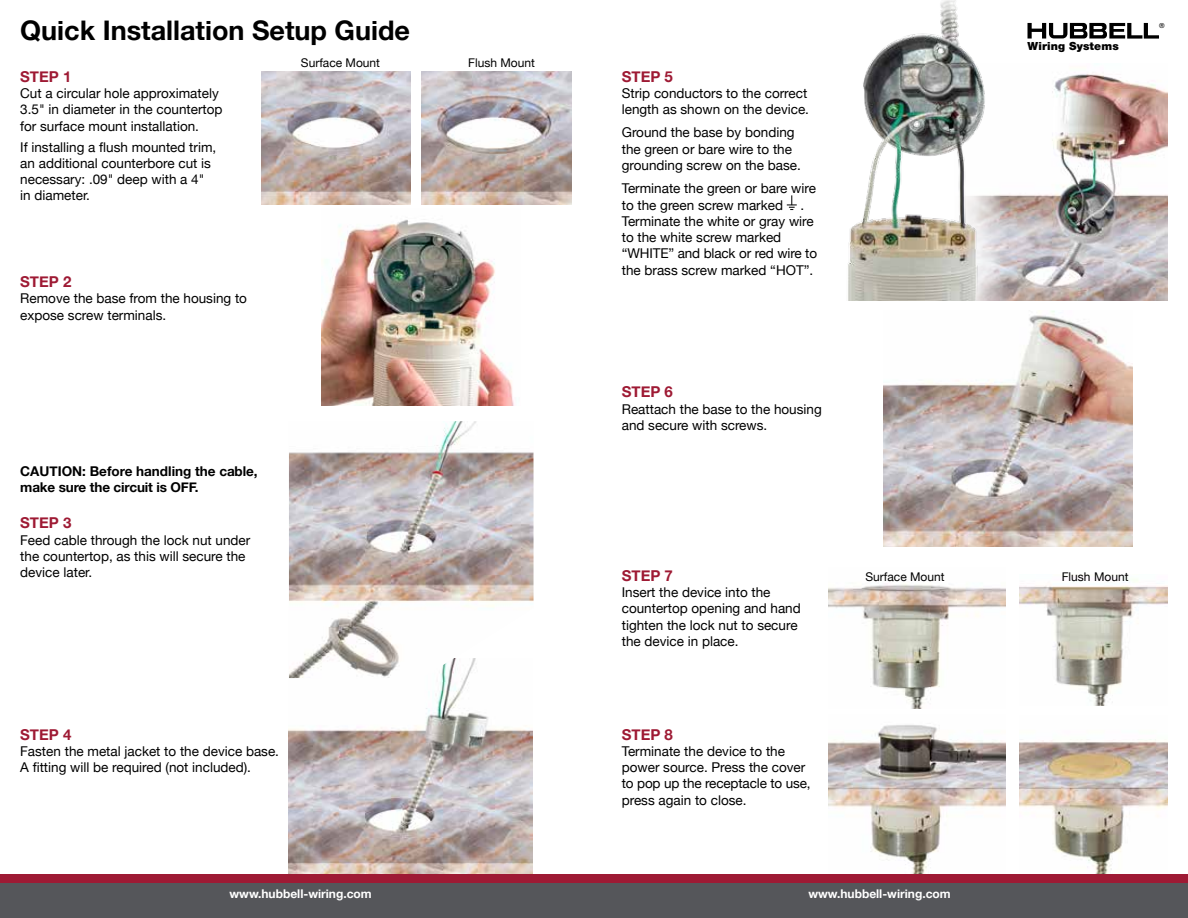
<style>
.page{position:relative;width:1188px;height:918px;background:#fff}
.page>*{position:absolute;margin:0;border:0;box-sizing:border-box;transform-origin:0 0}
.t1{font:700 27px "Helvetica Neue";color:#000}
.t2{font:700 15px "Helvetica Neue";color:#9e1a34}
.t3{font:13.5px/16.2px "Helvetica Neue";color:#000}
.t4{font:700 13.5px/16.2px "Helvetica Neue";letter-spacing:-.01em;color:#000}
.t5{font:700 12px "Helvetica Neue";color:#fff}
.t6{font:12px "Helvetica Neue";color:#000}
.t7{font:900 11.1px "Helvetica Neue";letter-spacing:.01em;color:#000}
.t8{font:6.9px "Helvetica Neue";color:#000}
</style>
<div class="page">
<img style="left:289px;top:678px;width:243px;height:196px">
<img style="left:289px;top:421px;width:245px;height:257px">
<div style="left:0;top:875px;width:1188px;height:43px;background:#9e1a34"></div>
<div style="left:0;top:883px;width:1188px;height:35px;background:#55565a"></div>
<svg style="left:787px;top:195px;width:10px;height:15px"></svg>
<img style="left:883px;top:311px;width:249px;height:236px">
<img style="left:829px;top:725px;width:177px;height:149px">
<img style="left:1020px;top:739px;width:148px;height:135px">
<svg style="left:1028px;top:23px;width:131px;height:16px"></svg>
<img style="left:322px;top:219px;width:192px;height:187px">
<img style="left:985px;top:74px;width:183px;height:227px">
<img style="left:848px;top:0;width:137px;height:301px">
<img style="left:261px;top:71px;width:150px;height:133px">
<img style="left:422px;top:71px;width:150px;height:133px">
<img style="left:829px;top:584px;width:177px;height:125px">
<img style="left:1020px;top:579px;width:148px;height:127px">
<h1 class="t1" style="left:20px;top:13px;width:391px">Quick Installation Setup Guide</h1>
<p class="t2" style="left:20px;top:67px;width:53px">STEP 1</p>
<p class="t3" style="left:20px;top:85px;width:204px">Cut a circular hole approximately<br>3.5" in diameter in the countertop for surface mount installation.</p>
<p class="t3" style="left:20px;top:139px;width:198px">If installing a flush mounted trim, an additional counterbore cut is necessary: .09" deep with a 4" in diameter.</p>
<p class="t2" style="left:20px;top:273px;width:53px">STEP 2</p>
<p class="t3" style="left:20px;top:290px;width:228px">Remove the base from the housing to expose screw terminals.</p>
<p class="t6" style="left:301px;top:55px;width:81px">Surface Mount</p>
<p class="t6" style="left:468px;top:55px;width:68px">Flush Mount</p>
<p class="t4" style="left:20px;top:463px;width:239px">CAUTION: Before handling the cable, make sure the circuit is OFF.</p>
<p class="t2" style="left:20px;top:514px;width:53px">STEP 3</p>
<p class="t3" style="left:20px;top:532px;width:232px">Feed cable through the lock nut under the countertop, as this will secure the device later.</p>
<p class="t2" style="left:20px;top:725px;width:53px">STEP 4</p>
<p class="t3" style="left:20px;top:743px;width:260px">Fasten the metal jacket to the device base.<br>A fitting will be required (not included).</p>
<p class="t5" style="left:230px;top:886px;width:144px">www.hubbell-wiring.com</p>
<p class="t2" style="left:622px;top:67px;width:53px">STEP 5</p>
<p class="t3" style="left:622px;top:85px;width:189px">Strip conductors to the correct length as shown on the device.</p>
<p class="t3" style="left:622px;top:124px;width:181px">Ground the base by bonding the green or bare wire to the grounding screw on the base.</p>
<p class="t3" style="left:622px;top:179px;width:196px;line-height:17.1px">Terminate the green or bare wire to the green screw marked</p>
<p class="t3" style="left:622px;top:197px;width:197px;text-indent:179px">.<br>Terminate the white or gray wire to the white screw marked “WHITE” and black or red wire to the brass screw marked “HOT”.</p>
<p class="t2" style="left:622px;top:383px;width:53px">STEP 6</p>
<p class="t3" style="left:622px;top:400px;width:202px">Reattach the base to the housing and secure with screws.</p>
<p class="t7" style="left:1028px;top:40px;width:93px">Wiring Systems</p>
<p class="t8" style="left:1159px;top:21px;width:7px">®</p>
<p class="t2" style="left:622px;top:566px;width:53px">STEP 7</p>
<p class="t3" style="left:622px;top:584px;width:181px">Insert the device into the countertop opening and hand tighten the lock nut to secure the device in place.</p>
<p class="t2" style="left:622px;top:725px;width:53px">STEP 8</p>
<p class="t3" style="left:622px;top:743px;width:190px">Terminate the device to the power source. Press the cover to pop up the receptacle to use, press again to close.</p>
<p class="t6" style="left:865px;top:570px;width:81px">Surface Mount</p>
<p class="t6" style="left:1062px;top:570px;width:68px">Flush Mount</p>
<p class="t5" style="left:808px;top:886px;width:144px">www.hubbell-wiring.com</p>
</div>
